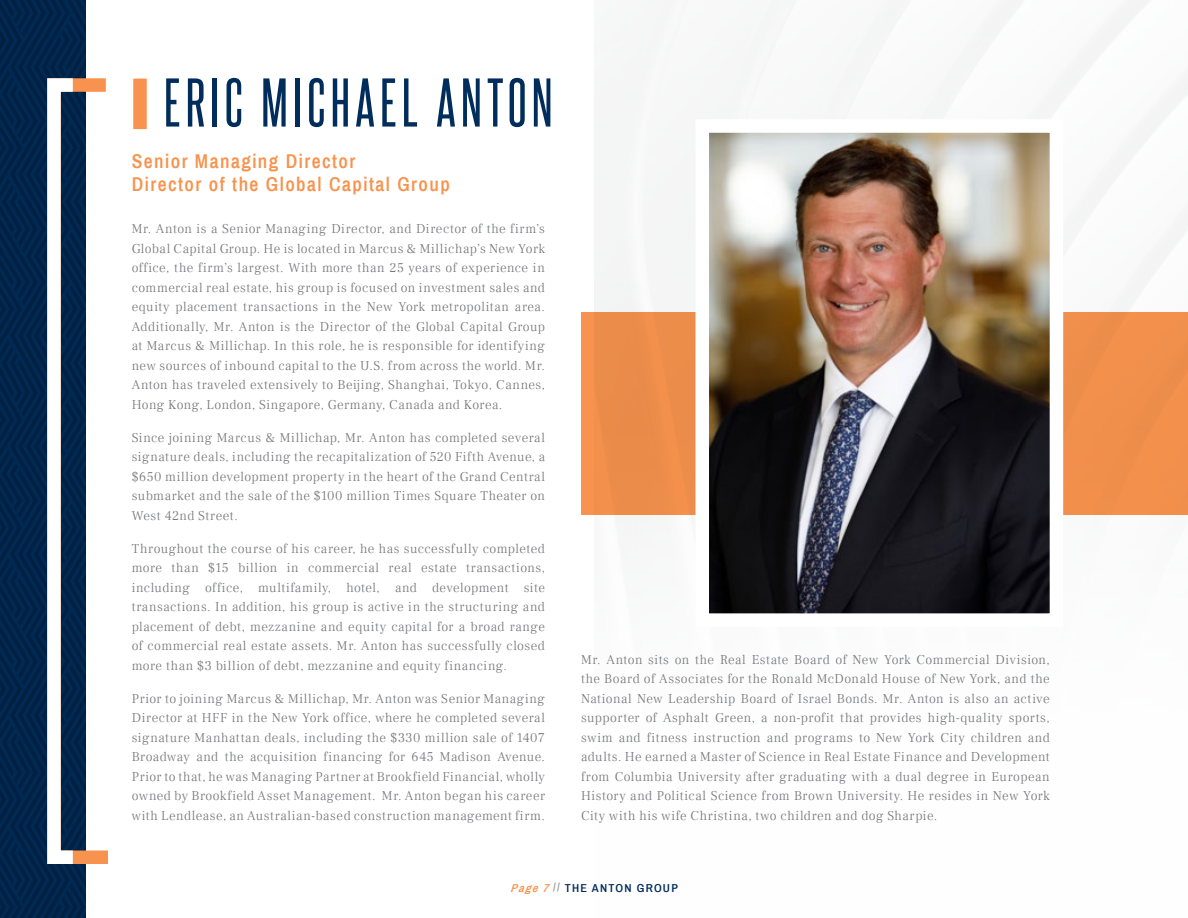
<style>
.page{position:relative;width:1188px;height:918px;background:#fff}
.page>*{position:absolute;margin:0;border:0;box-sizing:border-box;transform-origin:0 0}
.t1{font:58.5px "Steelfish Rg";letter-spacing:.09em;color:#002d5b}
.t2{font:600 19.5px/23.4px "Archivo Narrow";letter-spacing:.075em;color:#f7934e}
.t3{font:300 13.2px/19.5px "Frank Ruhl Libre";letter-spacing:.04em;color:#77787b;text-align:justify}
.t4{font:600 11.25px "Archivo Narrow";letter-spacing:.1em;color:#002d5b;scale:1.08 1}
.s1{font-style:italic;color:#f7934e}
.s2{color:#939598}
</style>
<div class="page">
<img style="left:594px;top:0;width:594px;height:313px">
<div style="left:581px;top:313px;width:607px;height:202px;background:#f08e4b"></div>
<img style="left:711px;top:134px;width:337px;height:478px">
<div style="left:696px;top:119px;width:367px;height:508px;border:14px solid #fff"></div>
<div style="left:133px;top:79px;width:14px;height:50px;background:#f7934e"></div>
<svg style="left:0;top:0;width:85px;height:918px;background:#002449"></svg>
<svg style="left:40px;top:72px;width:68px;height:799px"></svg>
<div style="left:47px;top:78px;width:33px;height:786px;border:14px solid #fff"></div>
<h1 class="t1" style="left:164px;top:61px;width:390px">ERIC MICHAEL ANTON</h1>
<h2 class="t2" style="left:132px;top:149px;width:320px">Senior Managing Director<br>Director of the Global Capital Group</h2>
<p class="t3" style="left:132px;top:219px;width:415px">Mr. Anton is a Senior Managing Director, and Director of the firm’s Global Capital Group. He is located in Marcus &amp; Millichap’s New York office, the firm’s largest. With more than 25 years of experience in commercial real estate, his group is focused on investment sales and equity placement transactions in the New York metropolitan area.<br>Additionally, Mr. Anton is the Director of the Global Capital Group at Marcus &amp; Millichap. In this role, he is responsible for identifying new sources of inbound capital to the U.S. from across the world. Mr.<br>Anton has traveled extensively to Beijing, Shanghai, Tokyo, Cannes, Hong Kong, London, Singapore, Germany, Canada and Korea.</p>
<p class="t3" style="left:132px;top:428px;width:415px">Since joining Marcus &amp; Millichap, Mr. Anton has completed several signature deals, including the recapitalization of 520 Fifth Avenue, a $650 million development property in the heart of the Grand Central submarket and the sale of the $100 million Times Square Theater on West 42nd Street.</p>
<p class="t3" style="left:132px;top:539px;width:415px">Throughout the course of his career, he has successfully completed more than $15 billion in commercial real estate transactions, including office, multifamily, hotel, and development site transactions. In addition, his group is active in the structuring and placement of debt, mezzanine and equity capital for a broad range of commercial real estate assets. Mr. Anton has successfully closed more than $3 billion of debt, mezzanine and equity financing.</p>
<p class="t3" style="left:132px;top:689px;width:415px">Prior to joining Marcus &amp; Millichap, Mr. Anton was Senior Managing Director at HFF in the New York office, where he completed several signature Manhattan deals, including the $330 million sale of 1407<br>Broadway and the acquisition financing for 645 Madison Avenue.<br>Prior to that, he was Managing Partner at Brookfield Financial, wholly owned by Brookfield Asset Management. Mr. Anton began his career with Lendlease, an Australian-based construction management firm.</p>
<p class="t3" style="left:581px;top:650px;width:470px">Mr. Anton sits on the Real Estate Board of New York Commercial Division, the Board of Associates for the Ronald McDonald House of New York, and the National New Leadership Board of Israel Bonds. Mr. Anton is also an active supporter of Asphalt Green, a non-profit that provides high-quality sports, swim and fitness instruction and programs to New York City children and adults. He earned a Master of Science in Real Estate Finance and Development from Columbia University after graduating with a dual degree in European History and Political Science from Brown University. He resides in New York City with his wife Christina, two children and dog Sharpie.</p>
<p class="t4" style="left:510px;top:881px;width:157px"><span class="s1">Page 7</span><span class="s2">//</span> THE ANTON GROUP</p>
</div>
